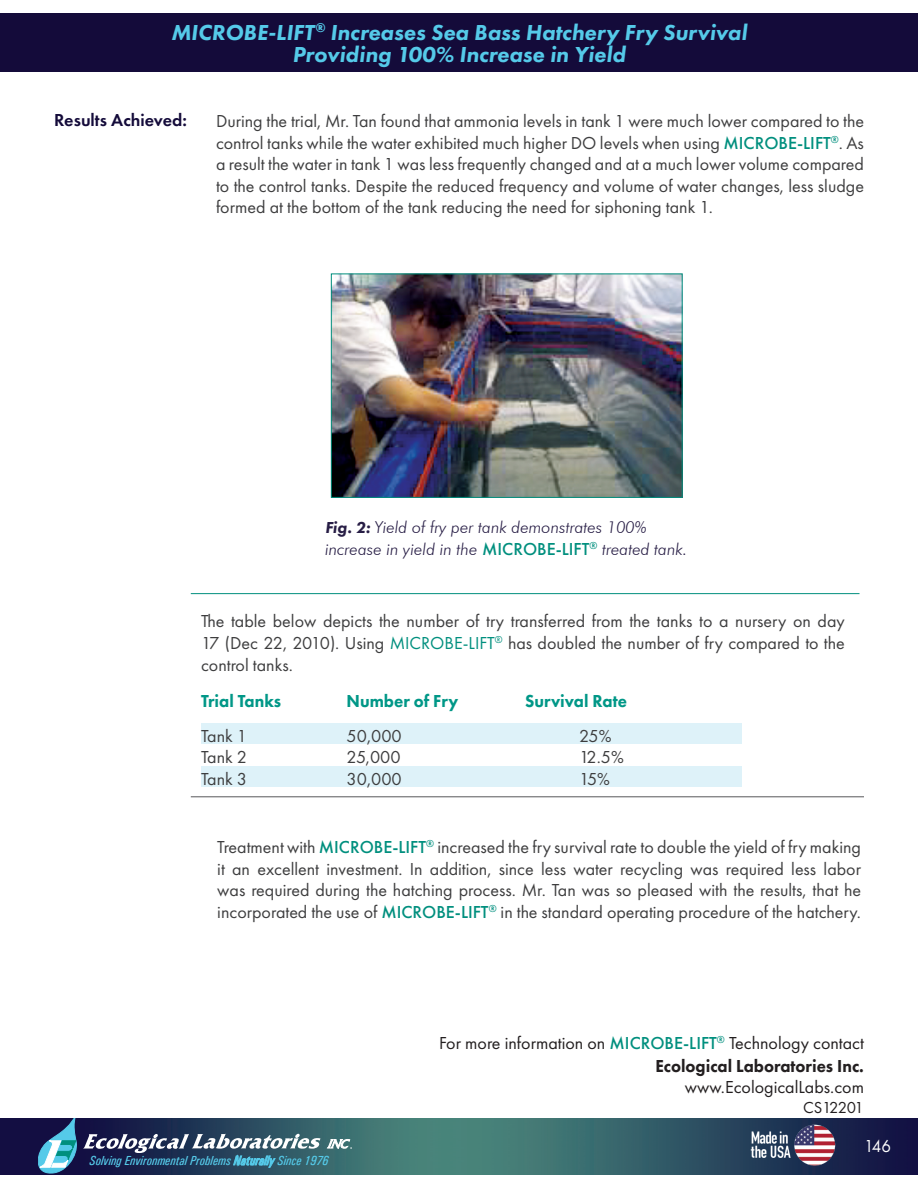
<style>
.page{position:relative;width:918px;height:1188px;background:#fff}
.page>*{position:absolute;margin:0;border:0;box-sizing:border-box;transform-origin:0 0}
.t1{font:italic 800 22.5px/22.5px "Futura PT";color:#55cae9;text-align:center}
.t2{font:18px/21.6px "Futura PT";color:#3e3e3f;text-align:justify}
.t3{font:18px/22.5px "Futura PT";color:#231f20;text-align:right}
.t4{font:800 18px "Futura PT";color:#009787;scale:.94 1}
.t5{font:600 18px "Futura PT";color:#140b3a}
.t6{font:18px "Futura PT";color:#fff;scale:.94 1}
.t7{font:italic 300 16.5px/21.6px "Futura BT";color:#271d45}
.t8{font:16.5px "Futura PT";color:#231f20}
.t9{font:italic 500 condensed 13.2px "Univers";color:#55cae9}
.s1{font-weight:500;color:#008f7e}
.s2{font-family:"Futura PT";font-weight:800}
.s3{font-family:"Futura PT";font-weight:500;font-style:normal;font-size:18px;color:#008f7e}
.s4{color:#008f7e}
.s5{font-weight:800}
</style>
<div class="page">
<img style="left:0;top:1118px;width:918px;height:56px">
<svg style="left:327px;top:1139px;width:25px;height:10px"></svg>
<svg style="left:38px;top:1118px;width:283px;height:57px;background:#3c5571"></svg>
<img style="left:748px;top:1123px;width:90px;height:47px">
<div style="left:0;top:14px;width:918px;height:58px;background:#140b3a"></div>
<img style="left:333px;top:276px;width:348px;height:220px">
<div style="left:331px;top:274px;width:352px;height:224px;border:1px solid #008f7e"></div>
<hr style="left:191px;top:593px;width:669px;height:1px;background:#008f7e">
<hr style="left:191px;top:796px;width:673px;height:1px;background:#57585a">
<div style="left:201px;top:723px;width:540px;height:20px;background:#def2f9"></div>
<div style="left:201px;top:766px;width:540px;height:20px;background:#def2f9"></div>
<p class="t1" style="left:171px;top:21px;width:578px">MICROBE-LIFT<sup>®</sup> Increases Sea Bass Hatchery Fry Survival<br>Providing 100% Increase in Yield</p>
<p class="t5" style="left:54px;top:109px;width:135px">Results Achieved:</p>
<p class="t2" style="left:216px;top:110px;width:650px">During the trial, Mr. Tan found that ammonia levels in tank 1 were much lower compared to the control tanks while the water exhibited much higher DO levels when using <span class="s1">MICROBE-LIFT</span><sup>®</sup>. As a result the water in tank 1 was less frequently changed and at a much lower volume compared to the control tanks. Despite the reduced frequency and volume of water changes, less sludge formed at the bottom of the tank reducing the need for siphoning tank 1.</p>
<p class="t7" style="left:325px;top:516px;width:364px"><span class="s2">Fig. 2:</span> Yield of fry per tank demonstrates 100% increase in yield in the <span class="s3">MICROBE-LIFT</span><sup>®</sup> treated tank.</p>
<p class="t2" style="left:201px;top:611px;width:645px">The table below depicts the number of try transferred from the tanks to a nursery on day 17 (Dec 22, 2010). Using <span class="s4">MICROBE-LIFT</span><sup>®</sup> has doubled the number of fry compared to the control tanks.</p>
<p class="t4" style="left:201px;top:689px;width:87px">Trial Tanks</p>
<p class="t4" style="left:347px;top:689px;width:120px">Number of Fry</p>
<p class="t4" style="left:525px;top:689px;width:110px">Survival Rate</p>
<p class="t2" style="left:201px;top:725px;width:48px">Tank 1</p>
<p class="t2" style="left:347px;top:725px;width:57px">50,000</p>
<p class="t2" style="left:579px;top:725px;width:34px">25%</p>
<p class="t2" style="left:201px;top:746px;width:48px">Tank 2</p>
<p class="t2" style="left:347px;top:746px;width:56px">25,000</p>
<p class="t2" style="left:579px;top:746px;width:46px">12.5%</p>
<p class="t2" style="left:201px;top:768px;width:48px">Tank 3</p>
<p class="t2" style="left:347px;top:768px;width:57px">30,000</p>
<p class="t2" style="left:579px;top:768px;width:32px">15%</p>
<p class="t2" style="left:217px;top:836px;width:645px">Treatment with <span class="s1">MICROBE-LIFT</span><sup>®</sup> increased the fry survival rate to double the yield of fry making it an excellent investment. In addition, since less water recycling was required less labor was required during the hatching process. Mr. Tan was so pleased with the results, that he incorporated the use of <span class="s1">MICROBE-LIFT</span><sup>®</sup> in the standard operating procedure of the hatchery.</p>
<p class="t3" style="left:439px;top:1032px;width:426px">For more information on <span class="s1">MICROBE-LIFT</span><sup>®</sup> Technology contact<br><span class="s5">Ecological Laboratories Inc.</span></p>
<p class="t3" style="left:685px;top:1076px;width:181px">www.EcologicalLabs.com</p>
<p class="t8" style="left:803px;top:1098px;width:62px">CS12201</p>
<p class="t6" style="left:864px;top:1135px;width:30px">146</p>
<p class="t9" style="left:90px;top:1153px;width:241px">Solving Environmental Problems Naturally Since 1976</p>
</div>
